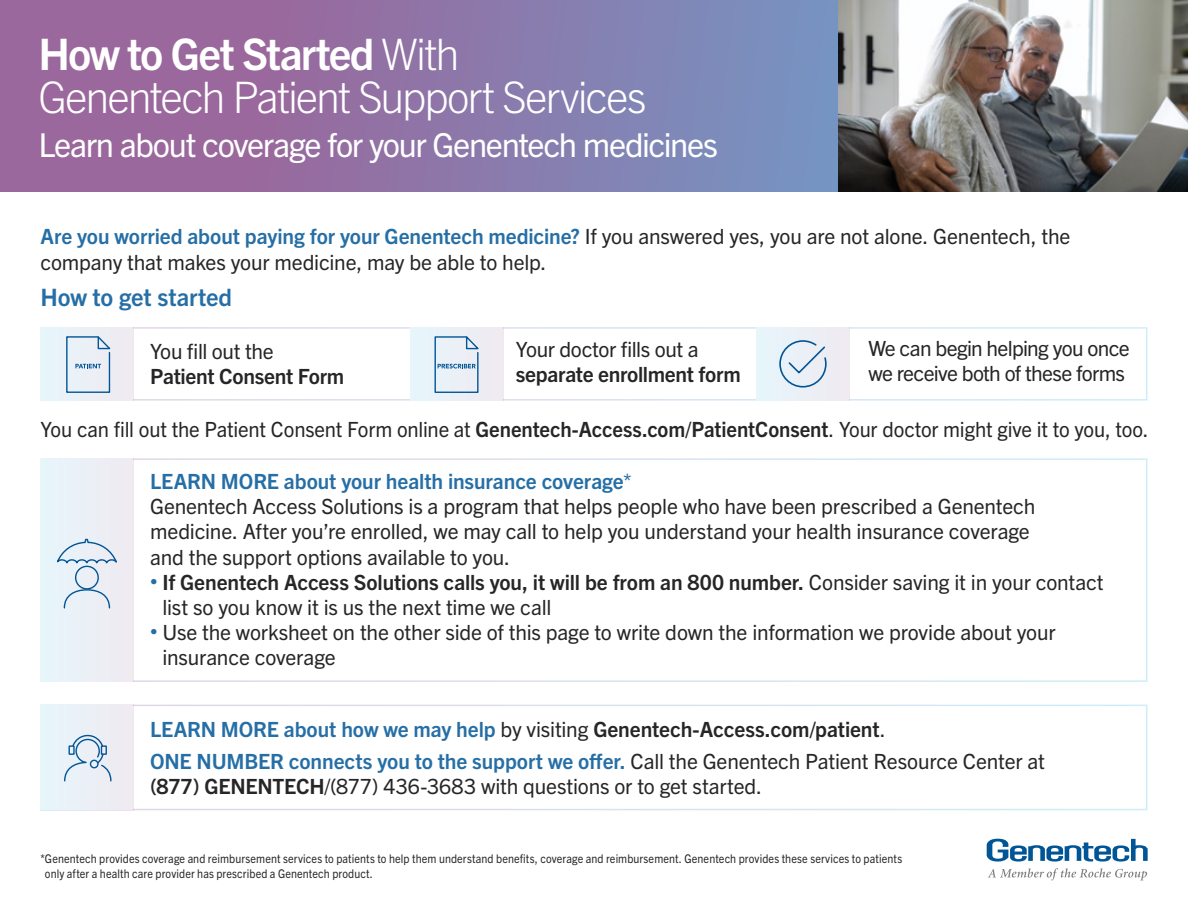
<style>
.page{position:relative;width:1188px;height:918px;background:#fff}
.page>*{position:absolute;margin:0;border:0;box-sizing:border-box;transform-origin:0 0}
.t1{font:300 43.5px/43.5px "Trade Gothic Next LT Pro";letter-spacing:-.05em;color:#fff}
.t2{font:33px "Trade Gothic Next LT Pro";letter-spacing:-.04em;color:#fff}
.t3{font:700 24px "Trade Gothic Next LT Pro";letter-spacing:-.005em;color:#266fa6}
.t4{font:21px/25.2px "Trade Gothic Next LT Pro";letter-spacing:-.01em;color:#262626}
.t5{font:700 21px/32px "Trade Gothic Next LT Pro";letter-spacing:-.005em;color:#266fa6}
.t6{font:21px/25.2px "Trade Gothic Next LT Pro";letter-spacing:-.03em;color:#262626}
.t7{font:700 21px "Trade Gothic Next LT Pro";letter-spacing:-.015em;color:#262626}
.t8{font:12px/14.4px "Trade Gothic Next LT Pro";letter-spacing:.01em;color:#262626;scale:.9 1}
.s1{font-weight:700}
.s2{font-weight:700;color:#266fa6}
.s3{color:#266fa6}
.s4{font-size:15px;color:#266fa6}
.s5{font-weight:400;color:#262626}
.s6{color:#262626}
</style>
<div class="page">
<svg style="left:0;top:0;width:838px;height:192px;background:#8d77a9"></svg>
<img style="left:838px;top:0;width:350px;height:192px">
<div style="left:40px;top:705px;width:1108px;height:105px;border:2px solid #fff"></div>
<div style="left:40px;top:705px;width:93px;height:105px;background:#ebf0f6"></div>
<div style="left:40px;top:458px;width:1108px;height:224px;border:2px solid #fff"></div>
<div style="left:40px;top:458px;width:93px;height:224px;background:#ebf0f6"></div>
<div style="left:75px;top:566px;width:24px;height:24px;border:1px solid #015596;border-radius:50%"></div>
<svg style="left:63px;top:588px;width:48px;height:21px"></svg>
<svg style="left:57px;top:538px;width:60px;height:37px"></svg>
<svg style="left:64px;top:734px;width:48px;height:48px"></svg>
<div style="left:68px;top:745px;width:7px;height:10px;border:1px solid #055798"></div>
<div style="left:101px;top:745px;width:6px;height:10px;border:1px solid #055798"></div>
<div style="left:90px;top:760px;width:9px;height:8px;border:1px solid #055798;border-radius:50%"></div>
<div style="left:40px;top:327px;width:1108px;height:74px;border:2px solid #fff"></div>
<div style="left:40px;top:327px;width:93px;height:74px;background:#eaf1f7"></div>
<div style="left:757px;top:327px;width:92px;height:74px;background:#ebf0f6"></div>
<div style="left:410px;top:327px;width:93px;height:74px;background:#ebf0f6"></div>
<svg style="left:66px;top:336px;width:45px;height:57px"></svg>
<svg style="left:434px;top:336px;width:45px;height:57px"></svg>
<svg style="left:779px;top:340px;width:48px;height:48px"></svg>
<svg style="left:987px;top:839px;width:161px;height:23px"></svg>
<svg style="left:988px;top:868px;width:159px;height:12px"></svg>
<h1 class="t1" style="left:38px;top:29px;width:610px"><span class="s1">How to Get Started</span> With<br>Genentech Patient Support Services</h1>
<h2 class="t2" style="left:38px;top:122px;width:681px">Learn about coverage for your Genentech medicines</h2>
<p class="t4" style="left:40px;top:223px;width:1031px"><span class="s2">Are you worried about paying for your Genentech medicine?</span> If you answered yes, you are not alone. Genentech, the company that makes your medicine, may be able to help.</p>
<p class="t3" style="left:40px;top:281px;width:193px">How to get started</p>
<p class="t4" style="left:150px;top:337px;width:125px">You fill out the</p>
<p class="t7" style="left:150px;top:362px;width:196px">Patient Consent Form</p>
<p class="t4" style="left:516px;top:335px;width:184px">Your doctor fills out a</p>
<p class="t7" style="left:516px;top:359px;width:226px">separate enrollment form</p>
<p class="t6" style="left:868px;top:334px;width:263px">We can begin helping you once we receive both of these forms</p>
<p class="t4" style="left:40px;top:415px;width:1110px">You can fill out the Patient Consent Form online at <span class="s1">Genentech-Access.com/PatientConsent</span>. Your doctor might give it to you, too.</p>
<p class="t4" style="left:150px;top:467px;width:887px"><span class="s2">LEARN MORE about your health insurance coverage</span><span class="s3">*<br></span>Genentech Access Solutions is a program that helps people who have been prescribed a Genentech medicine. After you’re enrolled, we may call to help you understand your health insurance coverage and the support options available to you.</p>
<p class="t4" style="left:162px;top:568px;width:943px;text-indent:-12px"><span class="s4">•</span> <span class="s1">If Genentech Access Solutions calls you, it will be from an 800 number.</span> Consider saving it in your contact list so you know it is us the next time we call</p>
<p class="t4" style="left:162px;top:619px;width:895px;text-indent:-12px"><span class="s4">•</span> Use the worksheet on the other side of this page to write down the information we provide about your insurance coverage</p>
<p class="t5" style="left:150px;top:712px;width:896px">LEARN MORE about how we may help <span class="s5">by visiting</span> <span class="s6">Genentech-Access.com/patient</span><span class="s5">.<br></span>ONE NUMBER connects you to the support we offer. <span class="s5">Call the Genentech Patient Resource Center at</span></p>
<p class="t4" style="left:150px;top:772px;width:614px"><span class="s1">(877) GENENTECH</span>/(877) 436-3683 with questions or to get started.</p>
<p class="t8" style="left:45px;top:851px;width:954px;text-indent:-4px">*Genentech provides coverage and reimbursement services to patients to help them understand benefits, coverage and reimbursement. Genentech provides these services to patients only after a health care provider has prescribed a Genentech product.</p>
</div>
